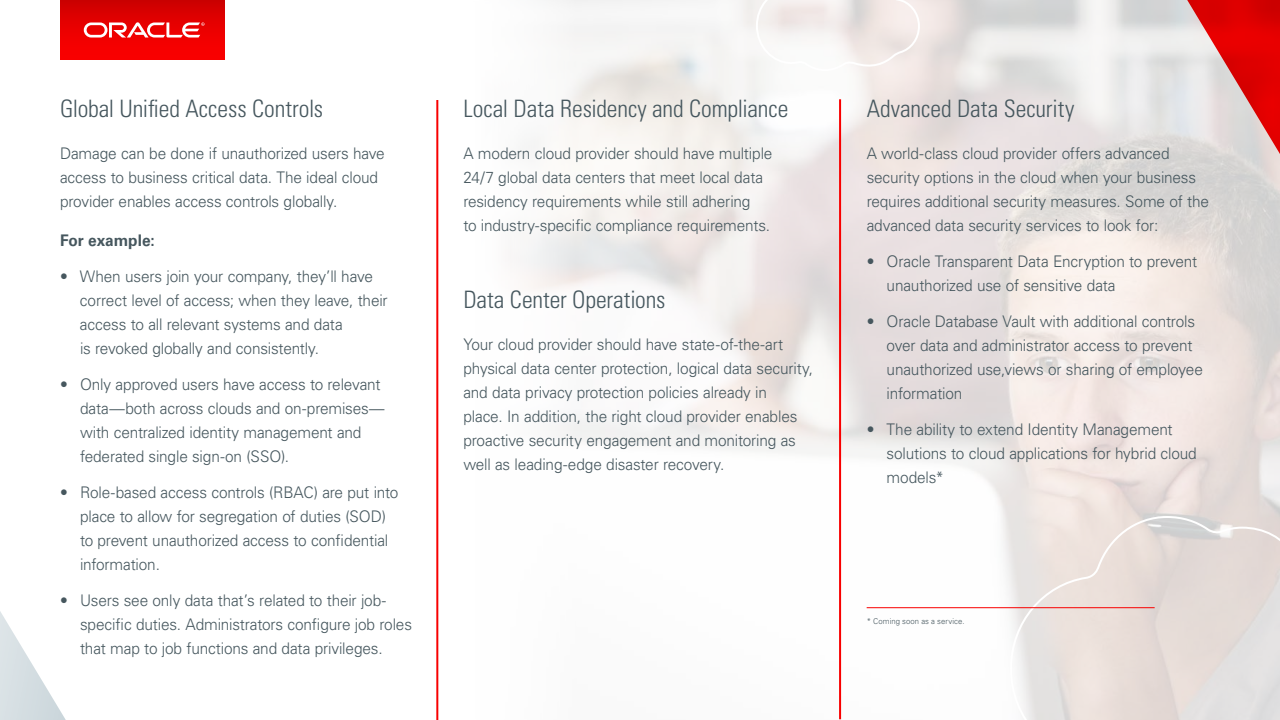
<style>
.page{position:relative;width:1280px;height:720px;background:#fff}
.page>*{position:absolute;margin:0;border:0;box-sizing:border-box;transform-origin:0 0}
.t1{font:300 condensed 24px "Univers LT Std";letter-spacing:-.005em;color:#46575e}
.t2{font:300 16px/24px "Univers LT Std";letter-spacing:-.01em;color:#46575e;scale:.96 1}
.t3{font:700 16px "Univers LT Std";color:#46575e;scale:.96 1}
.t4{font:300 8px "Univers LT Std";letter-spacing:.01em;color:#46575e;scale:.96 1}
</style>
<div class="page">
<svg style="left:0;top:611px;width:66px;height:109px"></svg>
<svg style="left:1180px;top:0;width:100px;height:515px;background:#e2bebc"></svg>
<hr style="left:436px;top:100px;width:2px;height:620px;background:#f80000">
<hr style="left:839px;top:99px;width:2px;height:620px;background:#f80000">
<svg style="left:1009px;top:515px;width:271px;height:205px;background:#e6dedb"></svg>
<svg style="left:755px;top:0;width:166px;height:72px"></svg>
<hr style="left:867px;top:607px;width:288px;height:1px;background:#f80000">
<div style="left:60px;top:0;width:164px;height:60px;background:linear-gradient(to bottom,#d00000,#fe0000)"></div>
<svg style="left:84px;top:22px;width:121px;height:16px"></svg>
<h1 class="t1" style="left:60px;top:95px;width:265px">Global Unified Access Controls</h1>
<p class="t2" style="left:60px;top:142px;width:340px">Damage can be done if unauthorized users have access to business critical data. The ideal cloud provider enables access controls globally.</p>
<p class="t3" style="left:60px;top:231px;width:100px">For example:</p>
<p class="t2" style="left:80px;top:265px;width:322px;text-indent:-20px">• When users join your company, they’ll have correct level of access; when they leave, their access to all relevant systems and data<br>is revoked globally and consistently.</p>
<p class="t2" style="left:80px;top:373px;width:319px;text-indent:-20px">• Only approved users have access to relevant data—both across clouds and on-premises— with centralized identity management and federated single sign-on (SSO).</p>
<p class="t2" style="left:80px;top:481px;width:333px;text-indent:-20px">• Role-based access controls (RBAC) are put into place to allow for segregation of duties (SOD) to prevent unauthorized access to confidential information.</p>
<p class="t2" style="left:80px;top:589px;width:347px;text-indent:-20px">• Users see only data that’s related to their job&shy;specific duties. Administrators configure job roles that map to job functions and data privileges.</p>
<h1 class="t1" style="left:463px;top:95px;width:327px">Local Data Residency and Compliance</h1>
<p class="t2" style="left:463px;top:142px;width:324px">A modern cloud provider should have multiple 24/7 global data centers that meet local data residency requirements while still adhering<br>to industry-specific compliance requirements.</p>
<h1 class="t1" style="left:463px;top:285px;width:204px">Data Center Operations</h1>
<p class="t2" style="left:463px;top:333px;width:366px">Your cloud provider should have state-of-the-art physical data center protection, logical data security, and data privacy protection policies already in<br>place. In addition, the right cloud provider enables proactive security engagement and monitoring as well as leading-edge disaster recovery.</p>
<h1 class="t1" style="left:867px;top:95px;width:209px">Advanced Data Security</h1>
<p class="t2" style="left:867px;top:142px;width:358px">A world-class cloud provider offers advanced security options in the cloud when your business requires additional security measures. Some of the advanced data security services to look for:</p>
<p class="t2" style="left:887px;top:250px;width:325px;text-indent:-20px">• Oracle Transparent Data Encryption to prevent unauthorized use of sensitive data</p>
<p class="t2" style="left:887px;top:310px;width:331px;text-indent:-20px">• Oracle Database Vault with additional controls over data and administrator access to prevent unauthorized use,views or sharing of employee information</p>
<p class="t2" style="left:887px;top:418px;width:325px;text-indent:-20px">• The ability to extend Identity Management solutions to cloud applications for hybrid cloud models*</p>
<p class="t4" style="left:867px;top:617px;width:103px">* Coming soon as a service.</p>
</div>
